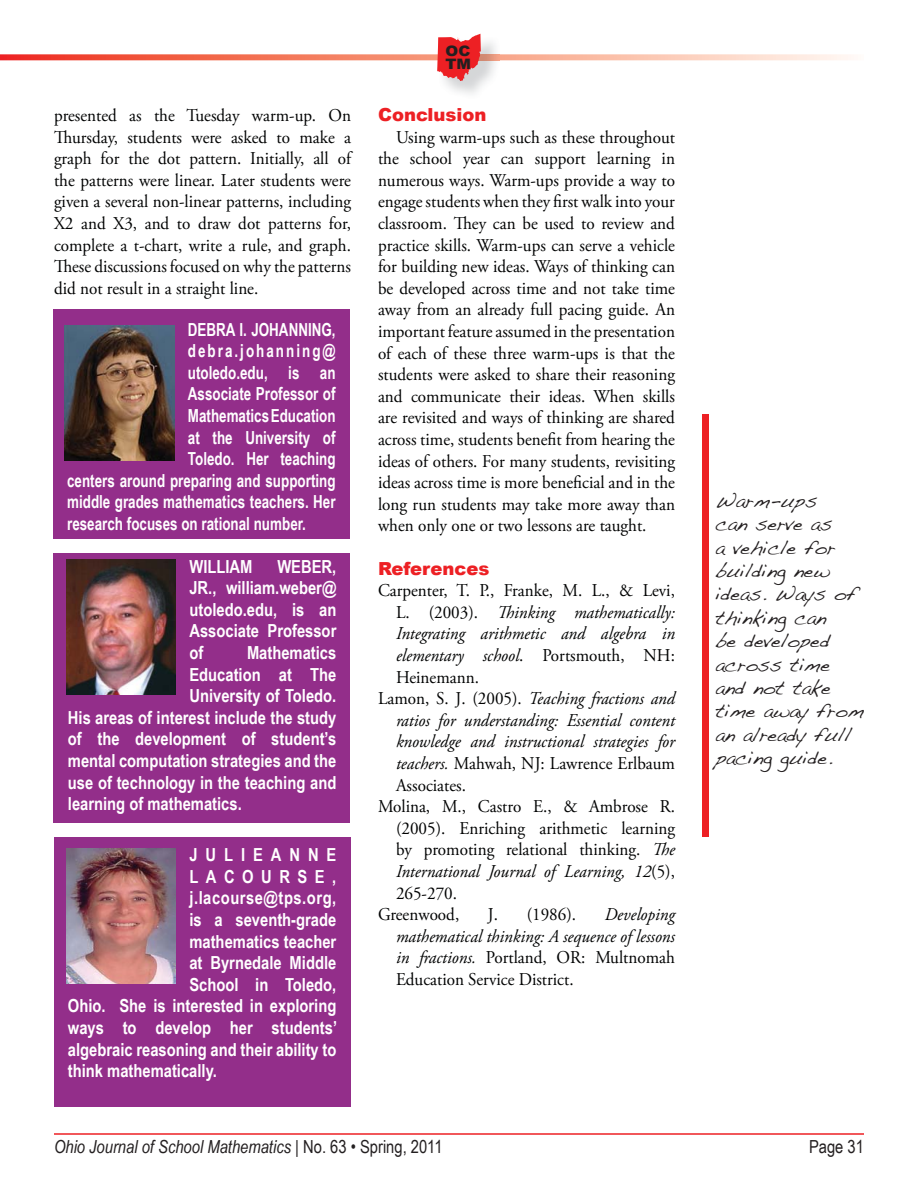
<style>
.page{position:relative;width:918px;height:1188px;background:#fff}
.page>*{position:absolute;margin:0;border:0;box-sizing:border-box;transform-origin:0 0}
.t1{font:19.5px/23.4px "Handwriting Dakota";color:#231f20}
.t2{font:18px/21.6px "Adobe Garamond Pro";color:#010202;text-align:justify;scale:.95 1}
.t3{font:700 18px/21.6px "Arial Narrow";color:#fff;text-align:justify}
.t4{font:italic 18px/21.6px "Adobe Garamond Pro";color:#010202;text-align:justify;scale:.95 1}
.t5{font:700 18px "Arial Narrow";color:#fff;scale:.91 1}
.t6{font:italic 18px "Arial Narrow";color:#231f20}
.t7{font:900 18px "Arial";color:#ed2024}
.t8{font:700 18px "Arial Narrow";letter-spacing:.03em;color:#fff}
.t9{font:700 18px "Arial Narrow";letter-spacing:.125em;color:#fff;scale:.91 1}
.t10{font:700 18px "Arial Narrow";letter-spacing:.44em;color:#fff}
.t11{font:700 18px "Arial Narrow";letter-spacing:.415em;color:#fff}
.t12{font:18px "Arial Narrow";color:#231f20}
.t13{font:900 14.4px/12.6px "Arial";color:#231f20;scale:1.07 1}
.s1{font-style:normal}
.s2{font-style:italic}
</style>
<div class="page">
<hr style="left:54px;top:1133px;width:810px;height:2px;background:#ed2024">
<svg style="left:0;top:34px;width:851px;height:47px"></svg>
<div style="left:54px;top:837px;width:297px;height:270px;background:#932e8a"></div>
<div style="left:702px;top:414px;width:7px;height:423px;background:#ed2024"></div>
<div style="left:53px;top:554px;width:297px;height:270px;background:#932e8a"></div>
<div style="left:53px;top:309px;width:297px;height:229px;background:#932e8a"></div>
<img style="left:65px;top:326px;width:109px;height:134px">
<img style="left:66px;top:560px;width:110px;height:134px">
<img style="left:66px;top:848px;width:110px;height:135px">
<p class="t2" style="left:54px;top:108px;width:314px">presented as the Tuesday warm-up. On Thursday, students were asked to make a graph for the dot pattern. Initially, all of the patterns were linear. Later students were given a several non-linear patterns, including X2 and X3, and to draw dot patterns for, complete a t-chart, write a rule, and graph.<br>These discussions focused on why the patterns did not result in a straight line.</p>
<p class="t5" style="left:188px;top:319px;width:164px">DEBRA I. JOHANNING,</p>
<p class="t9" style="left:188px;top:340px;width:164px">debra.johanning@</p>
<p class="t5" style="left:188px;top:362px;width:164px">utoledo.edu, is an</p>
<p class="t5" style="left:188px;top:384px;width:164px">Associate Professor of</p>
<p class="t5" style="left:188px;top:405px;width:164px">Mathematics Education</p>
<p class="t5" style="left:188px;top:427px;width:164px">at the University of</p>
<p class="t5" style="left:188px;top:448px;width:164px">Toledo. Her teaching</p>
<p class="t5" style="left:67px;top:470px;width:297px">centers around preparing and supporting</p>
<p class="t5" style="left:67px;top:492px;width:297px">middle grades mathematics teachers. Her</p>
<p class="t5" style="left:67px;top:513px;width:264px">research focuses on rational number.</p>
<p class="t3" style="left:189px;top:555px;width:65px">WILLIAM</p>
<p class="t3" style="left:189px;top:555px;width:149px;text-indent:88px">WEBER, JR., william.weber@ utoledo.edu, is an Associate Professor of</p>
<p class="t3" style="left:247px;top:642px;width:91px">Mathematics</p>
<p class="t3" style="left:189px;top:663px;width:149px">Education at The</p>
<p class="t3" style="left:189px;top:685px;width:149px">University of Toledo.</p>
<p class="t3" style="left:68px;top:706px;width:270px">His areas of interest include the study</p>
<p class="t3" style="left:68px;top:728px;width:270px">of the development of student’s</p>
<p class="t3" style="left:68px;top:750px;width:270px">mental computation strategies and the</p>
<p class="t3" style="left:68px;top:771px;width:270px">use of technology in the teaching and</p>
<p class="t3" style="left:68px;top:793px;width:175px">learning of mathematics.</p>
<p class="t10" style="left:189px;top:844px;width:149px">JULIEANNE</p>
<p class="t11" style="left:189px;top:866px;width:149px">LACOURSE,</p>
<p class="t8" style="left:189px;top:888px;width:149px">j.lacourse@tps.org,</p>
<p class="t3" style="left:189px;top:909px;width:148px">is a seventh-grade</p>
<p class="t3" style="left:189px;top:930px;width:148px">mathematics teacher</p>
<p class="t3" style="left:189px;top:952px;width:148px">at Byrnedale Middle</p>
<p class="t3" style="left:189px;top:973px;width:149px">School in Toledo,</p>
<p class="t3" style="left:68px;top:995px;width:270px">Ohio. She is interested in exploring</p>
<p class="t3" style="left:68px;top:1017px;width:271px">ways to develop her students’</p>
<p class="t3" style="left:68px;top:1038px;width:270px">algebraic reasoning and their ability to</p>
<p class="t3" style="left:68px;top:1060px;width:151px">think mathematically.</p>
<p class="t13" style="left:446px;top:44px;width:25px">OC<br>TM</p>
<p class="t7" style="left:378px;top:101px;width:110px">Conclusion</p>
<p class="t2" style="left:378px;top:130px;width:314px;text-indent:18px">Using warm-ups such as these throughout the school year can support learning in numerous ways. Warm-ups provide a way to engage students when they first walk into your classroom. They can be used to review and practice skills. Warm-ups can serve a vehicle for building new ideas. Ways of thinking can be developed across time and not take time away from an already full pacing guide. An important feature assumed in the presentation of each of these three warm-ups is that the students were asked to share their reasoning and communicate their ideas. When skills are revisited and ways of thinking are shared across time, students benefit from hearing the ideas of others. For many students, revisiting ideas across time is more beneficial and in the long run students may take more away than when only one or two lessons are taught.</p>
<p class="t7" style="left:378px;top:555px;width:113px">References</p>
<p class="t2" style="left:378px;top:584px;width:314px">Carpenter, T. P., Franke, M. L., &amp; Levi,</p>
<p class="t4" style="left:396px;top:605px;width:295px"><span class="s1">L. (2003).</span> Thinking mathematically:</p>
<p class="t4" style="left:396px;top:627px;width:295px">Integrating arithmetic and algebra in</p>
<p class="t4" style="left:396px;top:648px;width:295px">elementary school<span class="s1">. Portsmouth, NH:</span></p>
<p class="t2" style="left:396px;top:670px;width:89px">Heinemann.</p>
<p class="t4" style="left:378px;top:692px;width:314px"><span class="s1">Lamon, S. J. (2005).</span> Teaching fractions and</p>
<p class="t4" style="left:396px;top:713px;width:295px">ratios for understanding: Essential content</p>
<p class="t4" style="left:396px;top:735px;width:295px">knowledge and instructional strategies for</p>
<p class="t2" style="left:396px;top:756px;width:295px"><span class="s2">teachers.</span> Mahwah, NJ: Lawrence Erlbaum</p>
<p class="t2" style="left:396px;top:778px;width:75px">Associates.</p>
<p class="t2" style="left:378px;top:800px;width:314px">Molina, M., Castro E., &amp; Ambrose R.</p>
<p class="t2" style="left:396px;top:821px;width:295px">(2005). Enriching arithmetic learning</p>
<p class="t2" style="left:396px;top:843px;width:295px">by promoting relational thinking. <span class="s2">The</span></p>
<p class="t4" style="left:396px;top:864px;width:295px">International Journal of Learning, 12<span class="s1">(5),</span></p>
<p class="t2" style="left:396px;top:886px;width:66px">265-270.</p>
<p class="t2" style="left:378px;top:908px;width:87px">Greenwood,</p>
<p class="t2" style="left:488px;top:908px;width:94px">J. (1986).</p>
<p class="t4" style="left:396px;top:908px;width:295px;text-indent:209px">Developing mathematical thinking: A sequence of lessons in fractions. <span class="s1">Portland, OR: Multnomah Education Service District.</span></p>
<p class="t1" style="left:716px;top:489px;width:150px">Warm-ups<br>can serve as<br>a vehicle for building new ideas. Ways of thinking can<br>be developed across time and not take time away from an already full pacing guide.</p>
<p class="t6" style="left:54px;top:1136px;width:390px">Ohio Journal of School Mathematics <span class="s1">| No. 63 • Spring, 2011</span></p>
<p class="t12" style="left:809px;top:1136px;width:56px">Page 31</p>
</div>
